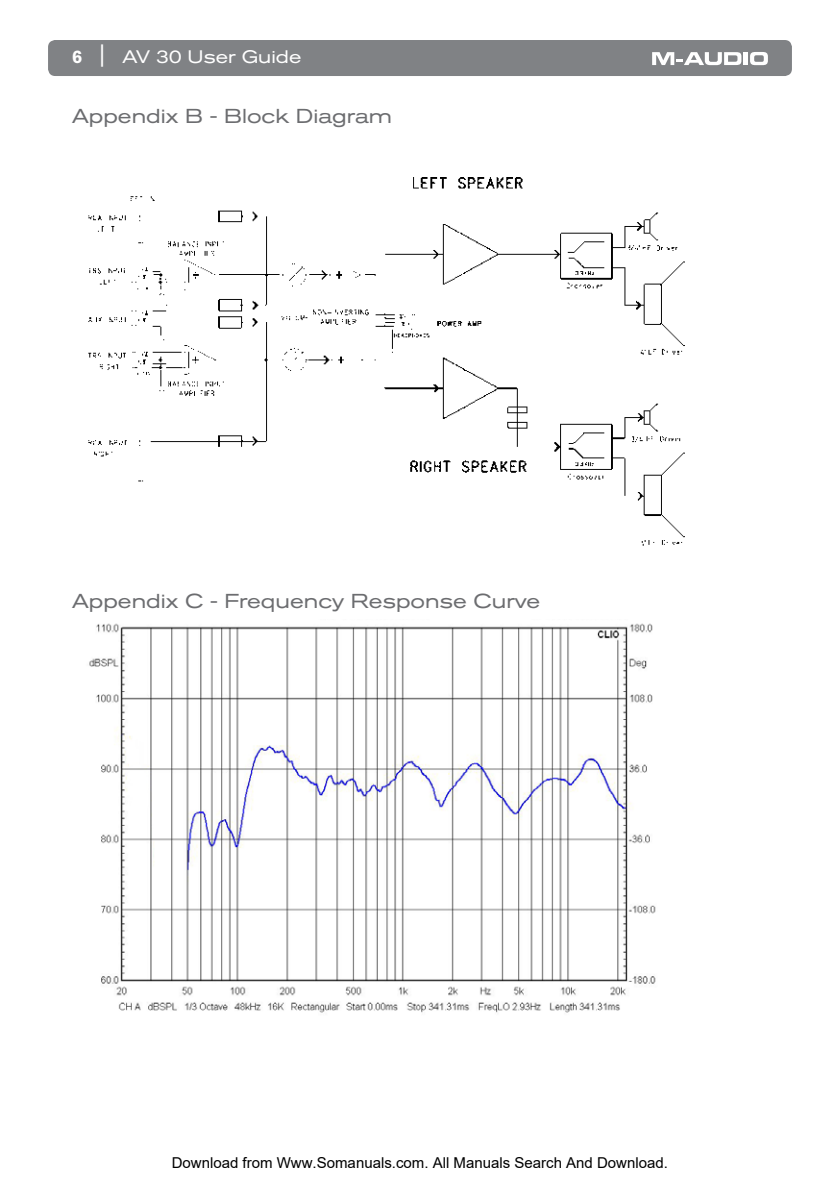
<style>
.page{position:relative;width:840px;height:1191px;background:#fff}
.page>*{position:absolute;margin:0;border:0;box-sizing:border-box;transform-origin:0 0}
.h2-sub_header{font:expanded 20px "Akzidenz Grotesk Std";color:#6c6d70}
.t1{font:expanded 18px "Akzidenz Grotesk Std";color:#fff}
.t2{font:15px "Arial";color:#000}
.s1{font-weight:700;font-stretch:normal}
.s2{font-size:24.2px}
</style>
<div class="page">
<div style="left:48px;top:40px;width:743px;height:36px;background:#808285;border-radius:7px"></div>
<svg style="left:652px;top:52px;width:89px;height:13px"></svg>
<hr style="left:743px;top:52px;width:4px;height:13px;background:#fff">
<svg style="left:750px;top:52px;width:17px;height:13px"></svg>
<img style="left:88px;top:177px;width:596px;height:369px">
<img style="left:89px;top:623px;width:567px;height:390px">
<p class="t1" style="left:72px;top:46px;width:231px"><span class="s1">6</span> <span class="s2">|</span> AV 30 User Guide</p>
<p class="h2-sub_header" style="left:72px;top:104px;width:321px">Appendix B - Block Diagram</p>
<p class="h2-sub_header" style="left:72px;top:589px;width:469px">Appendix C - Frequency Response Curve</p>
<p class="t2" style="left:172px;top:1154px;width:497px">Download from Www.Somanuals.com. All Manuals Search And Download.</p>
</div>
